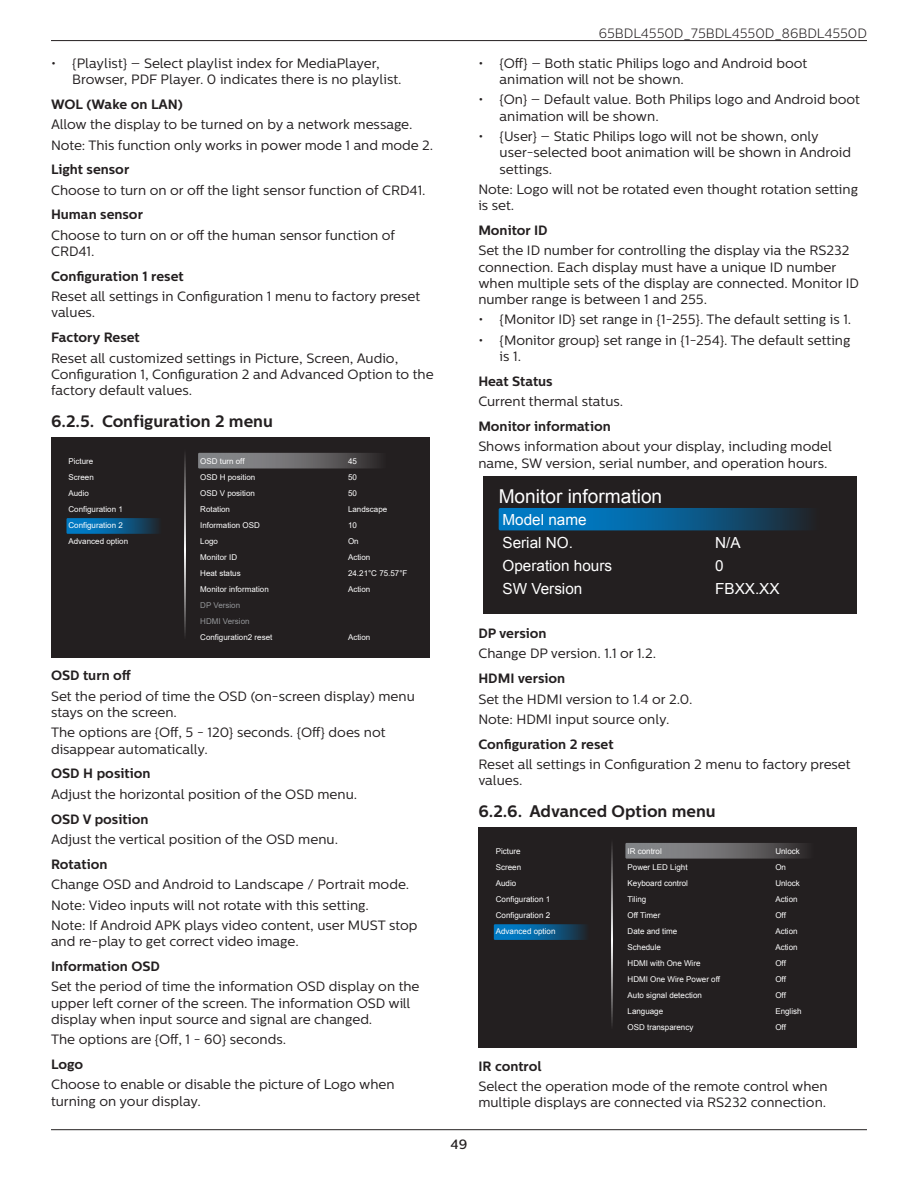
<style>
.page{position:relative;width:918px;height:1188px;background:#fff}
.page>*{position:absolute;margin:0;border:0;box-sizing:border-box;transform-origin:0 0}
.t1{font:19.05px "Arial";color:#fff}
.t2{font:700 16.5px "Centrale Sans";color:#231f20}
.t3{font:15.3px/23px "Arial";color:#fff}
.Body{font:13.5px/16.2px "Centrale Sans";color:#231f20}
.OSD_Item_Bold{font:700 13.5px "Centrale Sans";color:#231f20}
.t4{font:300 13.5px "Centrale Sans";color:#231f20}
.Body-2{font:13.5px "Centrale Sans";color:#211d1e}
.t5{font:500 13.5px "Centrale Sans";color:#231f20}
.t6{font:7.95px/16px "Arial";color:#fff}
.s1{color:#939598}
</style>
<div class="page">
<hr style="left:51px;top:40px;width:816px;height:1px;background:#231f20">
<hr style="left:51px;top:1129px;width:816px;height:1px;background:#231f20">
<div style="left:51px;top:437px;width:378px;height:220px;background:#231f20"></div>
<svg style="left:67px;top:518px;width:92px;height:16px"></svg>
<svg style="left:198px;top:453px;width:181px;height:16px;background:#686769"></svg>
<svg style="left:184px;top:454px;width:2px;height:182px"></svg>
<div style="left:484px;top:477px;width:373px;height:137px;background:#231f20"></div>
<svg style="left:499px;top:508px;width:310px;height:22px;background:#095e93"></svg>
<div style="left:478px;top:827px;width:379px;height:221px;background:#231f20"></div>
<svg style="left:494px;top:924px;width:92px;height:16px"></svg>
<svg style="left:625px;top:843px;width:181px;height:16px;background:#686769"></svg>
<svg style="left:611px;top:844px;width:2px;height:182px"></svg>
<p class="Body" style="left:72px;top:55px;width:331px;text-indent:-21px">• {Playlist} – Select playlist index for MediaPlayer,<br>Browser, PDF Player. 0 indicates there is no playlist.</p>
<p class="OSD_Item_Bold" style="left:51px;top:96px;width:133px">WOL (Wake on LAN)</p>
<p class="Body" style="left:51px;top:116px;width:363px">Allow the display to be turned on by a network message.</p>
<p class="Body" style="left:51px;top:137px;width:384px">Note: This function only works in power mode 1 and mode 2.</p>
<p class="OSD_Item_Bold" style="left:51px;top:161px;width:80px">Light sensor</p>
<p class="Body" style="left:51px;top:182px;width:376px">Choose to turn on or off the light sensor function of CRD41.</p>
<p class="OSD_Item_Bold" style="left:51px;top:207px;width:94px">Human sensor</p>
<p class="Body" style="left:51px;top:227px;width:346px">Choose to turn on or off the human sensor function of<br>CRD41.</p>
<p class="OSD_Item_Bold" style="left:51px;top:268px;width:134px">Configuration 1 reset</p>
<p class="Body" style="left:51px;top:289px;width:371px">Reset all settings in Configuration 1 menu to factory preset values.</p>
<p class="OSD_Item_Bold" style="left:51px;top:329px;width:90px">Factory Reset</p>
<p class="Body" style="left:51px;top:350px;width:384px">Reset all customized settings in Picture, Screen, Audio,<br>Configuration 1, Configuration 2 and Advanced Option to the factory default values.</p>
<p class="t2" style="left:51px;top:411px;width:223px">6.2.5. Configuration 2 menu</p>
<p class="t6" style="left:69px;top:453px;width:61px">Picture<br>Screen<br>Audio<br>Configuration 1<br>Configuration 2<br>Advanced option</p>
<p class="t6" style="left:200px;top:453px;width:74px">OSD turn off<br>OSD H position<br>OSD V position<br>Rotation<br>Information OSD<br>Logo<br>Monitor ID<br>Heat status<br>Monitor information<br><span class="s1">DP Version<br>HDMI Version<br></span>Configuration2 reset</p>
<p class="t6" style="left:348px;top:453px;width:61px">45<br>50<br>50<br>Landscape<br>10<br>On<br>Action<br>24.21°C 75.57°F<br>Action</p>
<p class="t6" style="left:348px;top:630px;width:24px">Action</p>
<p class="OSD_Item_Bold" style="left:51px;top:668px;width:82px">OSD turn off</p>
<p class="Body" style="left:51px;top:688px;width:365px">Set the period of time the OSD (on-screen display) menu stays on the screen.</p>
<p class="Body" style="left:51px;top:725px;width:336px">The options are {Off, 5 - 120} seconds. {Off} does not disappear automatically.</p>
<p class="OSD_Item_Bold" style="left:51px;top:766px;width:101px">OSD H position</p>
<p class="Body" style="left:51px;top:786px;width:308px">Adjust the horizontal position of the OSD menu.</p>
<p class="OSD_Item_Bold" style="left:51px;top:811px;width:99px">OSD V position</p>
<p class="Body" style="left:51px;top:831px;width:289px">Adjust the vertical position of the OSD menu.</p>
<p class="OSD_Item_Bold" style="left:51px;top:856px;width:58px">Rotation</p>
<p class="Body" style="left:51px;top:876px;width:360px">Change OSD and Android to Landscape / Portrait mode.</p>
<p class="Body" style="left:51px;top:897px;width:319px">Note: Video inputs will not rotate with this setting.</p>
<p class="Body" style="left:51px;top:917px;width:368px">Note: If Android APK plays video content, user MUST stop and re-play to get correct video image.</p>
<p class="OSD_Item_Bold" style="left:51px;top:958px;width:110px">Information OSD</p>
<p class="Body" style="left:51px;top:979px;width:370px">Set the period of time the information OSD display on the upper left corner of the screen. The information OSD will display when input source and signal are changed.</p>
<p class="Body" style="left:51px;top:1032px;width:237px">The options are {Off, 1 - 60} seconds.</p>
<p class="OSD_Item_Bold" style="left:51px;top:1056px;width:34px">Logo</p>
<p class="Body" style="left:51px;top:1077px;width:345px">Choose to enable or disable the picture of Logo when turning on your display.</p>
<p class="t4" style="left:599px;top:26px;width:270px">65BDL4550D_75BDL4550D_86BDL4550D</p>
<p class="Body" style="left:500px;top:55px;width:309px;text-indent:-21px">• {Off} – Both static Philips logo and Android boot animation will not be shown.</p>
<p class="Body" style="left:500px;top:92px;width:362px;text-indent:-21px">• {On} – Default value. Both Philips logo and Android boot animation will be shown.</p>
<p class="Body" style="left:500px;top:128px;width:353px;text-indent:-21px">• {User} – Static Philips logo will not be shown, only user-selected boot animation will be shown in Android settings.</p>
<p class="Body" style="left:478px;top:181px;width:381px">Note: Logo will not be rotated even thought rotation setting is set.</p>
<p class="OSD_Item_Bold" style="left:478px;top:222px;width:71px">Monitor ID</p>
<p class="Body" style="left:478px;top:243px;width:382px">Set the ID number for controlling the display via the RS232 connection. Each display must have a unique ID number when multiple sets of the display are connected. Monitor ID number range is between 1 and 255.</p>
<p class="Body" style="left:478px;top:312px;width:375px">• {Monitor ID} set range in {1-255}. The default setting is 1.</p>
<p class="Body" style="left:500px;top:332px;width:352px;text-indent:-21px">• {Monitor group} set range in {1-254}. The default setting is 1.</p>
<p class="OSD_Item_Bold" style="left:478px;top:373px;width:76px">Heat Status</p>
<p class="Body" style="left:478px;top:394px;width:146px">Current thermal status.</p>
<p class="OSD_Item_Bold" style="left:478px;top:418px;width:134px">Monitor information</p>
<p class="Body" style="left:478px;top:439px;width:355px">Shows information about your display, including model name, SW version, serial number, and operation hours.</p>
<p class="t1" style="left:499px;top:484px;width:165px">Monitor information</p>
<p class="t3" style="left:503px;top:508px;width:111px">Model name<br>Serial NO.<br>Operation hours<br>SW Version</p>
<p class="t3" style="left:715px;top:531px;width:66px">N/A<br>0<br>FBXX.XX</p>
<p class="t5" style="left:451px;top:1137px;width:18px">49</p>
<p class="OSD_Item_Bold" style="left:478px;top:625px;width:70px">DP version</p>
<p class="Body-2" style="left:478px;top:646px;width:179px">Change DP version. 1.1 or 1.2.</p>
<p class="OSD_Item_Bold" style="left:478px;top:670px;width:88px">HDMI version</p>
<p class="Body" style="left:478px;top:691px;width:216px">Set the HDMI version to 1.4 or 2.0.</p>
<p class="Body" style="left:478px;top:711px;width:193px">Note: HDMI input source only.</p>
<p class="OSD_Item_Bold" style="left:478px;top:736px;width:137px">Configuration 2 reset</p>
<p class="Body" style="left:478px;top:756px;width:374px">Reset all settings in Configuration 2 menu to factory preset values.</p>
<p class="t2" style="left:478px;top:801px;width:239px">6.2.6. Advanced Option menu</p>
<p class="t6" style="left:496px;top:844px;width:61px">Picture<br>Screen<br>Audio<br>Configuration 1<br>Configuration 2<br>Advanced option</p>
<p class="t6" style="left:628px;top:844px;width:94px">IR control<br>Power LED Light<br>Keyboard control<br>Tiling<br>Off Timer<br>Date and time<br>Schedule<br>HDMI with One Wire<br>HDMI One Wire Power off<br>Auto signal detection<br>Language<br>OSD transparency</p>
<p class="t6" style="left:775px;top:844px;width:28px">Unlock<br>On<br>Unlock<br>Action<br>Off<br>Action<br>Action<br>Off<br>Off<br>Off<br>English<br>Off</p>
<p class="OSD_Item_Bold" style="left:478px;top:1058px;width:65px">IR control</p>
<p class="Body" style="left:478px;top:1078px;width:351px">Select the operation mode of the remote control when multiple displays are connected via RS232 connection.</p>
</div>
